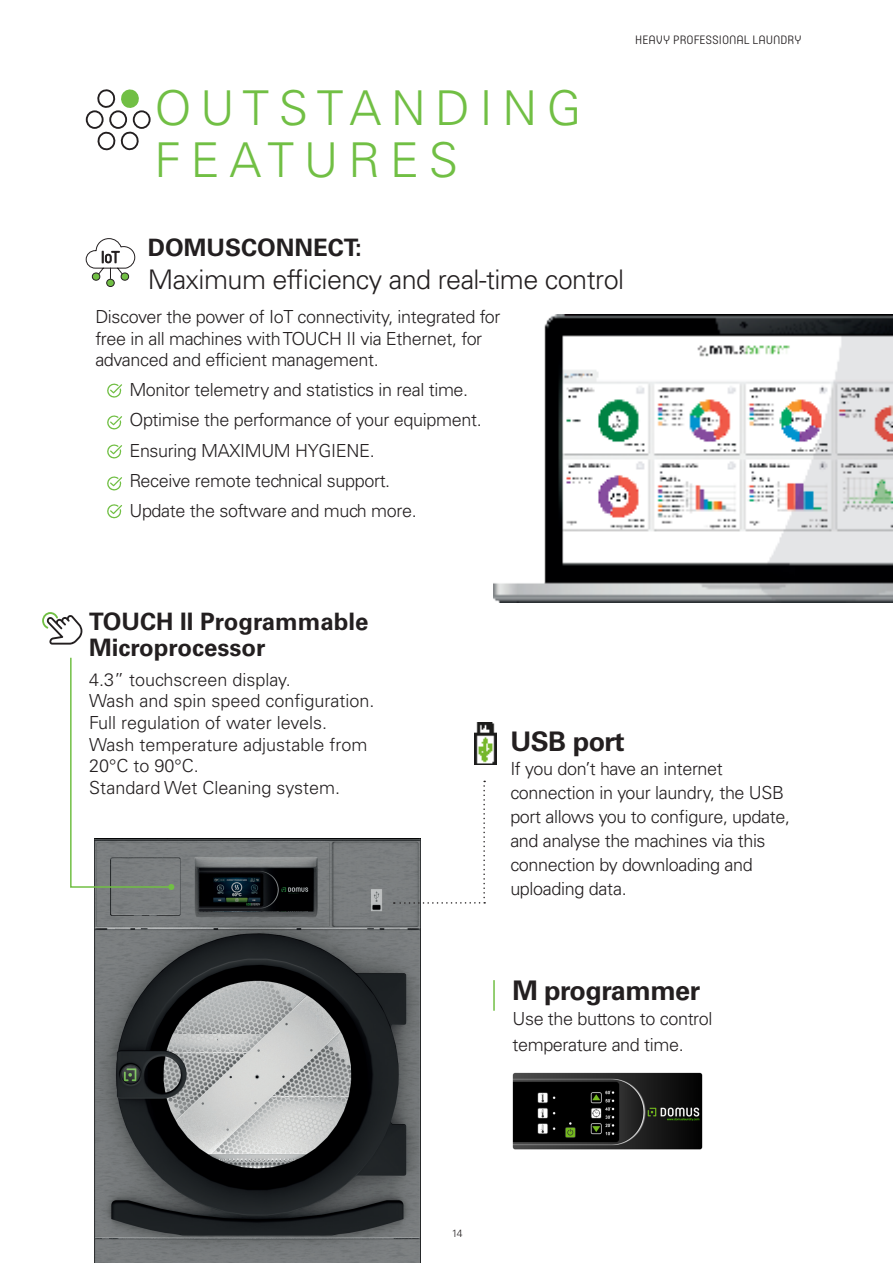
<style>
.page{position:relative;width:893px;height:1263px;background:#fff}
.page>*{position:absolute;margin:0;border:0;box-sizing:border-box;transform-origin:0 0}
.t1{font:300 48px "Univers LT Std";letter-spacing:.2em;color:#71bf44}
._16p_black_-_Title_spects{font:300 27px "Univers LT Std";letter-spacing:-.02em;color:#231f20}
.t2{font:700 27px "Univers LT Std";letter-spacing:-.02em;color:#231f20}
._16p_black_-_Title_spects-2{font:700 24px/25.5px "Univers LT Std";color:#231f20}
._12p_light_-_Plain_text{font:300 18px/24px "Univers LT Std";letter-spacing:-.02em;color:#231f20}
.List{font:300 18px "Univers LT Std";letter-spacing:-.02em;color:#231f20}
._12p_light_-_Plain_text-2{font:300 18px/21.6px "Univers LT Std";color:#231f20}
.t3{font:300 12px "Core Mellow";color:#231f20}
.t4{font:300 10.5px "Univers LT Std";color:#231f20}
</style>
<div class="page">
<img style="left:95px;top:838px;width:326px;height:425px">
<img style="left:512px;top:1072px;width:191px;height:78px">
<div style="left:86px;top:110px;width:18px;height:19px;border:2px solid #231f20;border-radius:50%"></div>
<div style="left:109px;top:110px;width:18px;height:19px;border:2px solid #231f20;border-radius:50%"></div>
<div style="left:133px;top:110px;width:18px;height:19px;border:2px solid #231f20;border-radius:50%"></div>
<svg style="left:97px;top:89px;width:42px;height:19px"></svg>
<svg style="left:97px;top:131px;width:42px;height:20px"></svg>
<div style="left:107px;top:279px;width:7px;height:7px;background:#71bf44;border-radius:50%"></div>
<div style="left:106px;top:279px;width:9px;height:8px;border:1px solid #231f20;border-radius:50%"></div>
<svg style="left:85px;top:238px;width:51px;height:43px"></svg>
<svg style="left:107px;top:383px;width:15px;height:15px"></svg>
<svg style="left:107px;top:415px;width:15px;height:15px"></svg>
<svg style="left:107px;top:444px;width:15px;height:15px"></svg>
<svg style="left:107px;top:476px;width:15px;height:15px"></svg>
<svg style="left:107px;top:504px;width:15px;height:15px"></svg>
<hr style="left:493px;top:980px;width:2px;height:31px;background:#71bf44">
<svg style="left:70px;top:657px;width:104px;height:233px"></svg>
<svg style="left:394px;top:781px;width:91px;height:123px"></svg>
<svg style="left:42px;top:612px;width:40px;height:33px"></svg>
<img style="left:474px;top:722px;width:22px;height:42px">
<img style="left:493px;top:314px;width:400px;height:288px">
<p class="t1" style="left:154px;top:79px;width:429px">OUTSTANDING</p>
<p class="t1" style="left:154px;top:131px;width:305px">FEATURES</p>
<p class="t3" style="left:635px;top:31px;width:168px">HEAVY PROFESSIONAL LAUNDRY</p>
<p class="_16p_black_-_Title_spects-2" style="left:148px;top:235px;width:216px">DOMUSCONNECT:</p>
<p class="_16p_black_-_Title_spects" style="left:148px;top:263px;width:478px">Maximum efficiency and real-time control</p>
<p class="_12p_light_-_Plain_text" style="left:95px;top:306px;width:407px;line-height:21.6px">Discover the power of IoT connectivity, integrated for free in all machines with TOUCH II via Ethernet, for advanced and efficient management.</p>
<p class="List" style="left:129px;top:379px;width:340px">Monitor telemetry and statistics in real time.</p>
<p class="List" style="left:129px;top:409px;width:354px">Optimise the performance of your equipment.</p>
<p class="List" style="left:129px;top:439px;width:247px">Ensuring MAXIMUM HYGIENE.</p>
<p class="List" style="left:129px;top:469px;width:262px">Receive remote technical support.</p>
<p class="List" style="left:129px;top:499px;width:289px">Update the software and much more.</p>
<p class="_16p_black_-_Title_spects-2" style="left:89px;top:609px;width:281px">TOUCH II Programmable<br>Microprocessor</p>
<p class="_12p_light_-_Plain_text-2" style="left:89px;top:669px;width:287px">4.3” touchscreen display.<br>Wash and spin speed configuration.<br>Full regulation of water levels.<br>Wash temperature adjustable from<br>20°C to 90°C.<br>Standard Wet Cleaning system.</p>
<p class="t2" style="left:510px;top:725px;width:116px">USB port</p>
<p class="_12p_light_-_Plain_text" style="left:510px;top:756px;width:281px">If you don’t have an internet connection in your laundry, the USB port allows you to configure, update, and analyse the machines via this connection by downloading and uploading data.</p>
<p class="t2" style="left:512px;top:974px;width:189px">M programmer</p>
<p class="_12p_light_-_Plain_text" style="left:512px;top:1006px;width:202px;line-height:25.5px">Use the buttons to control temperature and time.</p>
<p class="t4" style="left:452px;top:1227px;width:12px">14</p>
</div>
